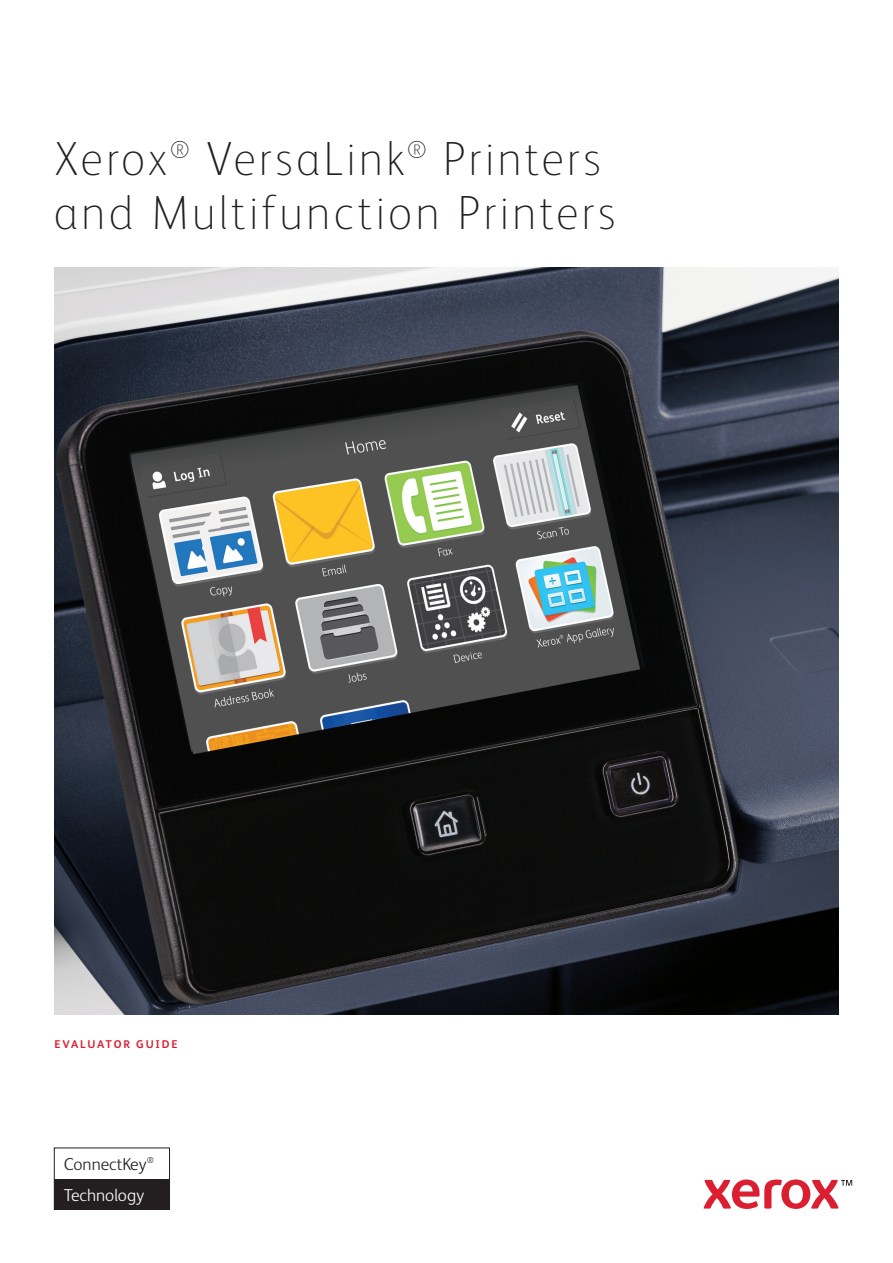
<style>
.page{position:relative;width:893px;height:1263px;background:#fff}
.page>*{position:absolute;margin:0;border:0;box-sizing:border-box;transform-origin:0 0}
.t1{font:100 48px/54px "Xerox Sans";letter-spacing:.06em;color:#231f20}
.t2{font:300 17.25px "Xerox Sans";color:#231f20}
.t3{font:300 17.25px "Xerox Sans";color:#fff}
.t4{font:700 11.25px "Xerox Sans";letter-spacing:.155em;color:#db1e30}
.t5{font:300 8.55px "Xerox Sans";color:#231f20}
</style>
<div class="page">
<svg style="left:703px;top:1179px;width:149px;height:30px"></svg>
<div style="left:54px;top:1148px;width:116px;height:62px;border:1px solid #231f20"></div>
<div style="left:54px;top:1179px;width:116px;height:30px;background:#231f20"></div>
<img style="left:54px;top:267px;width:785px;height:748px">
<p class="t1" style="left:54px;top:129px;width:563px">Xerox<sup>®</sup> VersaLink<sup>®</sup> Printers and Multifunction Printers</p>
<p class="t4" style="left:54px;top:1037px;width:125px">EVALUATOR GUIDE</p>
<p class="t5" style="left:147px;top:1154px;width:9px">®</p>
<p class="t2" style="left:64px;top:1153px;width:84px">ConnectKey</p>
<p class="t3" style="left:64px;top:1183px;width:82px">Technology</p>
</div>
